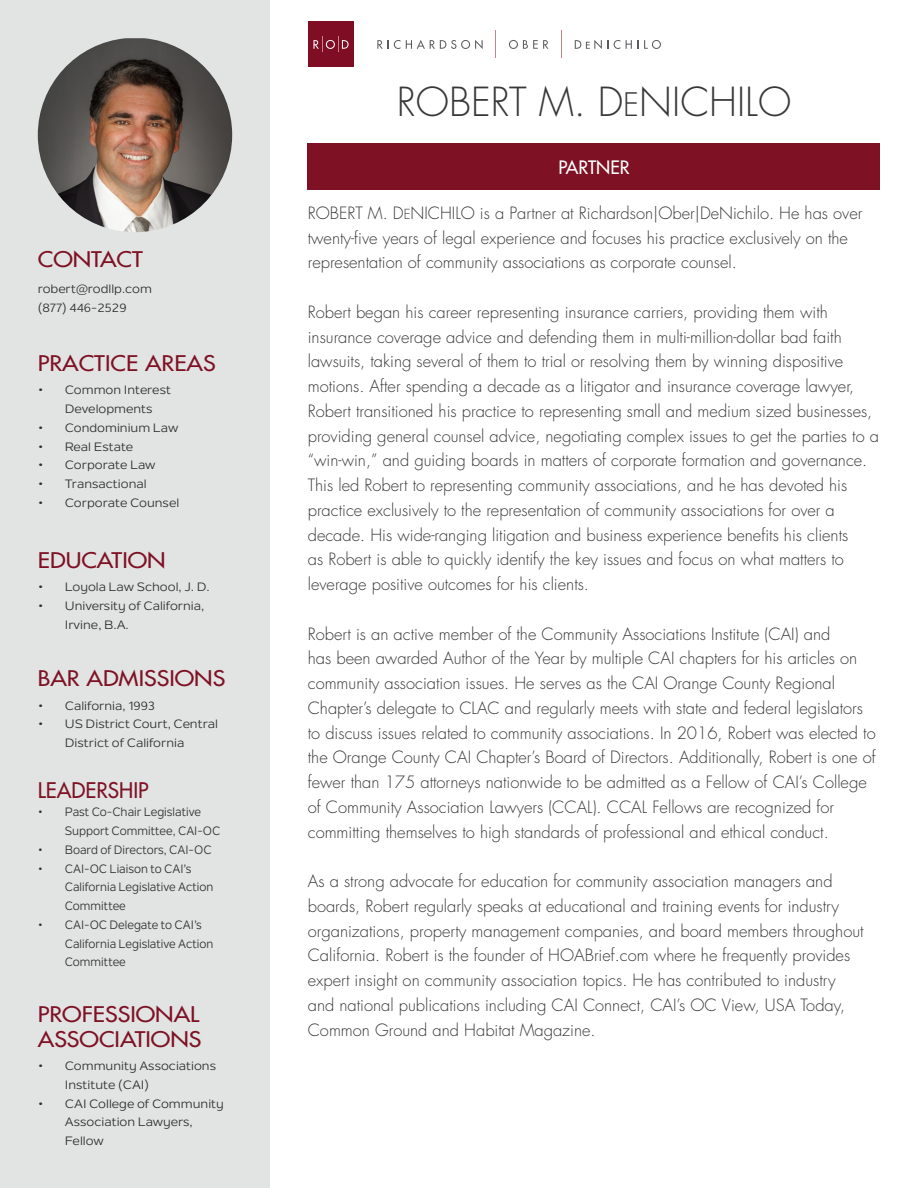
<style>
.page{position:relative;width:918px;height:1188px;background:#fff}
.page>*{position:absolute;margin:0;border:0;box-sizing:border-box;transform-origin:0 0}
.t1{font:300 39px "Futura Std";color:#373837}
.t2{font:500 21px/25.2px "Futura Std";color:#7e1224;scale:1.12 1}
.t3{font:500 21px "Futura Std";color:#7e1224}
.t4{font:500 18px "Futura Std";color:#fff}
.t5{font:300 16.5px/24.8px "Futura Std";color:#373837}
.t6{font:12px/18.8px "Nolan Next";color:#2d2e2e;scale:1.12 1}
.t7{font:12px/18.8px "Nolan Next";color:#2d2e2e}
.t8{font:12px/18.8px "Nolan Next";color:#2e2d2e;text-align:center;scale:1.12 1}
.s1{font-size:31.5px}
.s2{font-size:13.5px}
</style>
<div class="page">
<div style="left:0;top:0;width:270px;height:1188px;background:#e2e4e4"></div>
<img style="left:38px;top:38px;width:194px;height:194px">
<div style="left:308px;top:143px;width:572px;height:47px;background:#7e1224"></div>
<svg style="left:377px;top:40px;width:106px;height:9px"></svg>
<svg style="left:509px;top:40px;width:39px;height:9px"></svg>
<svg style="left:495px;top:31px;width:1px;height:27px"></svg>
<svg style="left:561px;top:31px;width:1px;height:27px"></svg>
<div style="left:308px;top:22px;width:45px;height:45px;background:#7f0d23"></div>
<svg style="left:313px;top:37px;width:36px;height:15px"></svg>
<svg style="left:614px;top:40px;width:6px;height:9px"></svg>
<svg style="left:626px;top:40px;width:12px;height:9px"></svg>
<svg style="left:644px;top:40px;width:17px;height:9px"></svg>
<svg style="left:575px;top:40px;width:33px;height:9px"></svg>
<p class="t2" style="left:38px;top:247px;width:95px">CONTACT</p>
<p class="t6" style="left:38px;top:279px;width:103px">robert@rodllp.com</p>
<p class="t6" style="left:38px;top:298px;width:81px">(877) 446-2529</p>
<p class="t2" style="left:38px;top:351px;width:160px">PRACTICE AREAS</p>
<p class="t6" style="left:65px;top:381px;width:96px;text-indent:-27px">• Common Interest<br>Developments</p>
<p class="t6" style="left:38px;top:418px;width:127px">• Condominium Law</p>
<p class="t6" style="left:38px;top:437px;width:87px">• Real Estate</p>
<p class="t6" style="left:38px;top:456px;width:107px">• Corporate Law</p>
<p class="t6" style="left:38px;top:475px;width:99px">• Transactional</p>
<p class="t6" style="left:38px;top:493px;width:128px">• Corporate Counsel</p>
<p class="t2" style="left:38px;top:548px;width:116px">EDUCATION</p>
<p class="t6" style="left:38px;top:578px;width:155px">• Loyola Law School, J. D.</p>
<p class="t6" style="left:65px;top:596px;width:126px;text-indent:-27px">• University of California,<br>Irvine, B.A.</p>
<p class="t2" style="left:38px;top:666px;width:169px">BAR ADMISSIONS</p>
<p class="t8" style="left:38px;top:696px;width:106px">• California, 1993</p>
<p class="t8" style="left:38px;top:715px;width:163px">• US District Court, Central<br>District of California</p>
<p class="t3" style="left:38px;top:777px;width:112px">LEADERSHIP</p>
<p class="t7" style="left:65px;top:803px;width:157px;text-indent:-27px">• Past Co-Chair Legislative<br>Support Committee, CAI-OC</p>
<p class="t7" style="left:38px;top:840px;width:175px">• Board of Directors, CAI-OC</p>
<p class="t7" style="left:65px;top:859px;width:150px;text-indent:-27px">• CAI-OC Liaison to CAI’s<br>California Legislative Action<br>Committee</p>
<p class="t7" style="left:65px;top:915px;width:150px;text-indent:-27px">• CAI-OC Delegate to CAI’s<br>California Legislative Action<br>Committee</p>
<p class="t2" style="left:38px;top:1001px;width:148px">PROFESSIONAL<br>ASSOCIATIONS</p>
<p class="t6" style="left:65px;top:1057px;width:137px;text-indent:-27px">• Community Associations<br>Institute (CAI)</p>
<p class="t6" style="left:65px;top:1094px;width:144px;text-indent:-27px">• CAI College of Community<br>Association Lawyers,<br>Fellow</p>
<p class="t1" style="left:397px;top:79px;width:396px">ROBERT M. D<span class="s1">E</span>NICHILO</p>
<p class="t4" style="left:558px;top:156px;width:73px">PARTNER</p>
<p class="t5" style="left:308px;top:201px;width:556px">ROBERT M. D<span class="s2">E</span>NICHILO is a Partner at Richardson|Ober|DeNichilo. He has over twenty-five years of legal experience and focuses his practice exclusively on the representation of community associations as corporate counsel.</p>
<p class="t5" style="left:308px;top:300px;width:573px">Robert began his career representing insurance carriers, providing them with insurance coverage advice and defending them in multi-million-dollar bad faith lawsuits, taking several of them to trial or resolving them by winning dispositive motions. After spending a decade as a litigator and insurance coverage lawyer, Robert transitioned his practice to representing small and medium sized businesses, providing general counsel advice, negotiating complex issues to get the parties to a “win-win,” and guiding boards in matters of corporate formation and governance.<br>This led Robert to representing community associations, and he has devoted his practice exclusively to the representation of community associations for over a decade. His wide-ranging litigation and business experience benefits his clients<br>as Robert is able to quickly identify the key issues and focus on what matters to leverage positive outcomes for his clients.</p>
<p class="t5" style="left:308px;top:622px;width:569px">Robert is an active member of the Community Associations Institute (CAI) and<br>has been awarded Author of the Year by multiple CAI chapters for his articles on community association issues. He serves as the CAI Orange County Regional Chapter’s delegate to CLAC and regularly meets with state and federal legislators to discuss issues related to community associations. In 2016, Robert was elected to the Orange County CAI Chapter’s Board of Directors. Additionally, Robert is one of fewer than 175 attorneys nationwide to be admitted as a Fellow of CAI’s College of Community Association Lawyers (CCAL). CCAL Fellows are recognized for committing themselves to high standards of professional and ethical conduct.</p>
<p class="t5" style="left:308px;top:869px;width:557px">As a strong advocate for education for community association managers and boards, Robert regularly speaks at educational and training events for industry organizations, property management companies, and board members throughout California. Robert is the founder of HOABrief.com where he frequently provides expert insight on community association topics. He has contributed to industry and national publications including CAI Connect, CAI’s OC View, USA Today, Common Ground and Habitat Magazine.</p>
</div>
